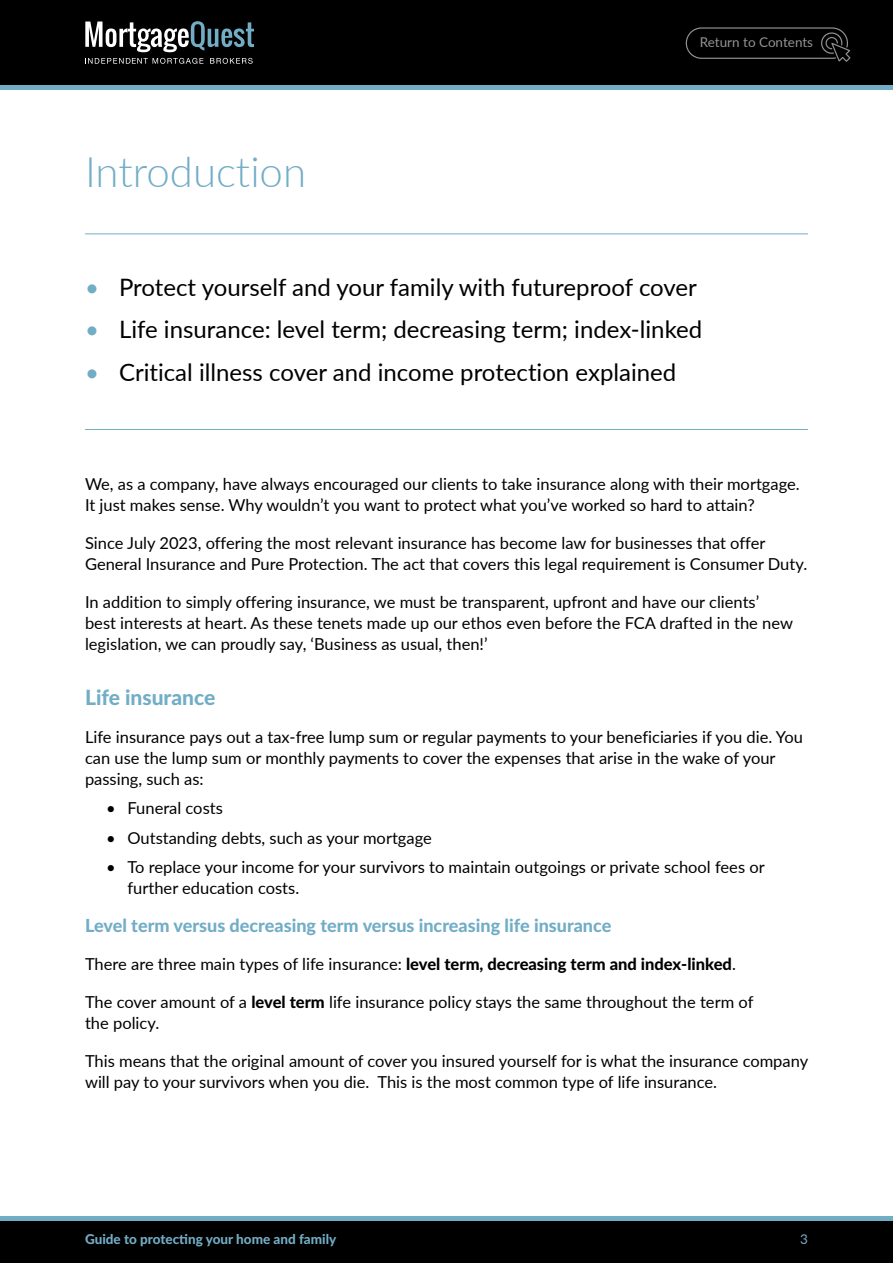
<style>
.page{position:relative;width:893px;height:1263px;background:#fff}
.page>*{position:absolute;margin:0;border:0;box-sizing:border-box;transform-origin:0 0}
.t1{font:300 42px "Lato";color:#72adc6}
.t2{font:24px "Lato";color:#000}
.t3{font:800 21px "Lato";color:#72adc6}
.t4{font:800 18px "Lato";color:#72adc6}
.t5{font:16.5px/21px "Lato";color:#000}
.t6{font:800 13.5px "Lato";color:#72adc6}
.t7{font:13.5px "Lato";color:#939393}
.t8{font:13.5px "Lato";color:#72adc6}
.s1{color:#72adc6}
.s2{font-weight:800}
</style>
<div class="page">
<div style="left:0;top:0;width:893px;height:85px;background:#000"></div>
<hr style="left:0;top:85px;width:893px;height:4px;background:#72adc6">
<svg style="left:85px;top:21px;width:169px;height:31px"></svg>
<svg style="left:210px;top:58px;width:43px;height:6px"></svg>
<svg style="left:85px;top:58px;width:118px;height:6px"></svg>
<div style="left:0;top:1220px;width:893px;height:43px;background:#000"></div>
<hr style="left:0;top:1216px;width:893px;height:4px;background:#72adc6">
<svg style="left:686px;top:27px;width:164px;height:35px"></svg>
<hr style="left:85px;top:233px;width:723px;height:1px;background:#72adc6">
<hr style="left:85px;top:429px;width:723px;height:1px;background:#72adc6">
<h1 class="t1" style="left:85px;top:143px;width:223px">Introduction</h1>
<p class="t7" style="left:700px;top:33px;width:115px">Return to Contents</p>
<h2 class="t2" style="left:85px;top:270px;width:613px"><span class="s1">•</span> Protect yourself and your family with futureproof cover</h2>
<h2 class="t2" style="left:85px;top:312px;width:619px"><span class="s1">•</span> Life insurance: level term; decreasing term; index-linked</h2>
<h2 class="t2" style="left:85px;top:355px;width:593px"><span class="s1">•</span> Critical illness cover and income protection explained</h2>
<p class="t5" style="left:85px;top:472px;width:716px">We, as a company, have always encouraged our clients to take insurance along with their mortgage.<br>It just makes sense. Why wouldn’t you want to protect what you’ve worked so hard to attain?</p>
<p class="t5" style="left:85px;top:531px;width:724px">Since July 2023, offering the most relevant insurance has become law for businesses that offer<br>General Insurance and Pure Protection. The act that covers this legal requirement is Consumer Duty.</p>
<p class="t5" style="left:85px;top:590px;width:709px">In addition to simply offering insurance, we must be transparent, upfront and have our clients’ best interests at heart. As these tenets made up our ethos even before the FCA drafted in the new legislation, we can proudly say, ‘Business as usual, then!’</p>
<p class="t3" style="left:85px;top:681px;width:132px">Life insurance</p>
<p class="t5" style="left:85px;top:725px;width:719px">Life insurance pays out a tax-free lump sum or regular payments to your beneficiaries if you die. You can use the lump sum or monthly payments to cover the expenses that arise in the wake of your passing, such as:</p>
<p class="t5" style="left:106px;top:797px;width:118px">• Funeral costs</p>
<p class="t5" style="left:106px;top:826px;width:327px">• Outstanding debts, such as your mortgage</p>
<p class="t5" style="left:128px;top:856px;width:639px;text-indent:-21px">• To replace your income for your survivors to maintain outgoings or private school fees or further education costs.</p>
<p class="t4" style="left:85px;top:912px;width:528px">Level term versus decreasing term versus increasing life insurance</p>
<p class="t5" style="left:85px;top:953px;width:652px">There are three main types of life insurance: <span class="s2">level term, decreasing term and index-linked</span>.</p>
<p class="t5" style="left:85px;top:991px;width:670px">The cover amount of a <span class="s2">level term</span> life insurance policy stays the same throughout the term of the policy.</p>
<p class="t5" style="left:85px;top:1050px;width:725px">This means that the original amount of cover you insured yourself for is what the insurance company will pay to your survivors when you die. This is the most common type of life insurance.</p>
<p class="t6" style="left:85px;top:1229px;width:253px">Guide to protecting your home and family</p>
<p class="t8" style="left:800px;top:1229px;width:9px">3</p>
</div>
